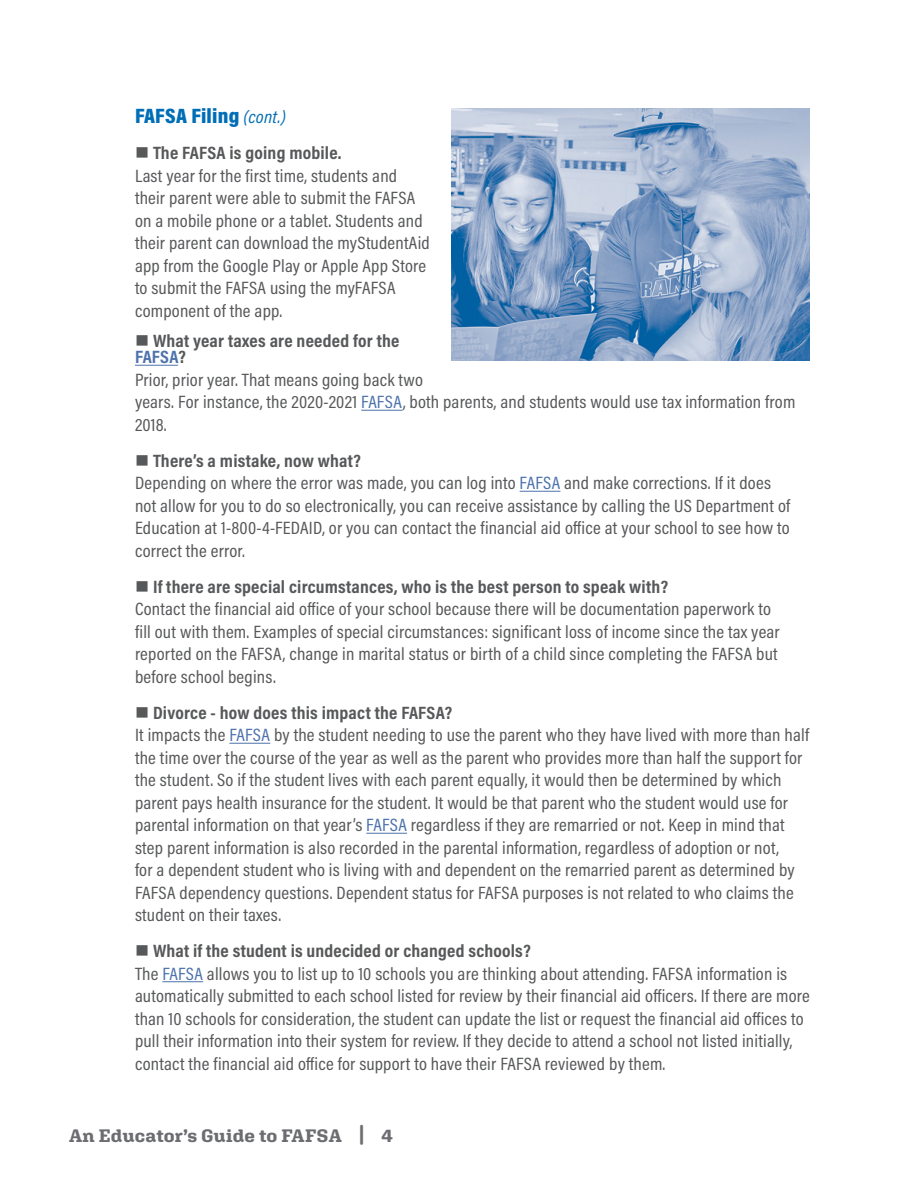
<style>
.page{position:relative;width:918px;height:1188px;background:#fff}
.page>*{position:absolute;margin:0;border:0;box-sizing:border-box;transform-origin:0 0}
.Bulleted_sub_head{font:900 21px "Acumin Pro Cond";letter-spacing:.01em;color:#006eb6;scale:1.05 1}
.Bulleted_text{font:18px/22.5px "Acumin Pro Cond";letter-spacing:.01em;color:#57585a;scale:1.05 1}
.Bulleted_sub_head-2{font:700 18px "Acumin Pro Cond";letter-spacing:.01em;color:#57585a;scale:1.05 1}
.Text{font:700 18px/16.5px "Acumin Pro Cond";letter-spacing:.01em;color:#57585a;scale:1.05 1}
.t1{font:700 18px "Aglet Slab";letter-spacing:.005em;color:#6c6d70;scale:1.05 1}
.s1{font-weight:400;font-style:italic;font-size:18px}
.s2{color:#4d72ac}
.s3{font-size:24px}
</style>
<div class="page">
<hr style="left:135px;top:365px;width:43px;height:1px;background:#4d72ac">
<hr style="left:361px;top:410px;width:42px;height:1px;background:#4d72ac">
<hr style="left:520px;top:491px;width:40px;height:1px;background:#4d72ac">
<hr style="left:229px;top:743px;width:41px;height:1px;background:#4d72ac">
<hr style="left:366px;top:833px;width:41px;height:1px;background:#4d72ac">
<hr style="left:162px;top:981px;width:41px;height:1px;background:#4d72ac">
<img style="left:451px;top:108px;width:359px;height:253px">
<p class="Bulleted_sub_head" style="left:135px;top:102px;width:145px">FAFSA Filing <span class="s1">(cont.)</span></p>
<p class="Text" style="left:135px;top:144px;width:198px">■ The FAFSA is going mobile.</p>
<p class="Bulleted_text" style="left:135px;top:164px;width:282px">Last year for the first time, students and their parent were able to submit the FAFSA on a mobile phone or a tablet. Students and their parent can download the myStudentAid app from the Google Play or Apple App Store to submit the FAFSA using the myFAFSA component of the app.</p>
<p class="Text" style="left:135px;top:332px;width:253px">■ What year taxes are needed for the<br><span class="s2">FAFSA</span>?</p>
<p class="Bulleted_text" style="left:135px;top:368px;width:630px">Prior, prior year. That means going back two<br>years. For instance, the 2020-2021 <span class="s2">FAFSA</span>, both parents, and students would use tax information from<br>2018.</p>
<p class="Bulleted_sub_head-2" style="left:135px;top:449px;width:217px">■ There’s a mistake, now what?</p>
<p class="Bulleted_text" style="left:135px;top:472px;width:626px">Depending on where the error was made, you can log into <span class="s2">FAFSA</span> and make corrections. If it does not allow for you to do so electronically, you can receive assistance by calling the US Department of Education at 1-800-4-FEDAID, or you can contact the financial aid office at your school to see how to correct the error.</p>
<p class="Bulleted_sub_head-2" style="left:135px;top:575px;width:509px">■ If there are special circumstances, who is the best person to speak with?</p>
<p class="Bulleted_text" style="left:135px;top:598px;width:616px">Contact the financial aid office of your school because there will be documentation paperwork to fill out with them. Examples of special circumstances: significant loss of income since the tax year reported on the FAFSA, change in marital status or birth of a child since completing the FAFSA but before school begins.</p>
<p class="Bulleted_sub_head-2" style="left:135px;top:701px;width:304px">■ Divorce - how does this impact the FAFSA?</p>
<p class="Bulleted_text" style="left:135px;top:724px;width:643px">It impacts the <span class="s2">FAFSA</span> by the student needing to use the parent who they have lived with more than half the time over the course of the year as well as the parent who provides more than half the support for the student. So if the student lives with each parent equally, it would then be determined by which parent pays health insurance for the student. It would be that parent who the student would use for parental information on that year’s <span class="s2">FAFSA</span> regardless if they are remarried or not. Keep in mind that step parent information is also recorded in the parental information, regardless of adoption or not,<br>for a dependent student who is living with and dependent on the remarried parent as determined by FAFSA dependency questions. Dependent status for FAFSA purposes is not related to who claims the student on their taxes.</p>
<p class="Bulleted_sub_head-2" style="left:135px;top:939px;width:378px">■ What if the student is undecided or changed schools?</p>
<p class="Bulleted_text" style="left:135px;top:962px;width:644px">The <span class="s2">FAFSA</span> allows you to list up to 10 schools you are thinking about attending. FAFSA information is automatically submitted to each school listed for review by their financial aid officers. If there are more than 10 schools for consideration, the student can update the list or request the financial aid offices to pull their information into their system for review. If they decide to attend a school not listed initially, contact the financial aid office for support to have their FAFSA reviewed by them.</p>
<p class="t1" style="left:69px;top:1125px;width:310px">An Educator’s Guide to FAFSA <span class="s3">|</span> 4</p>
</div>
